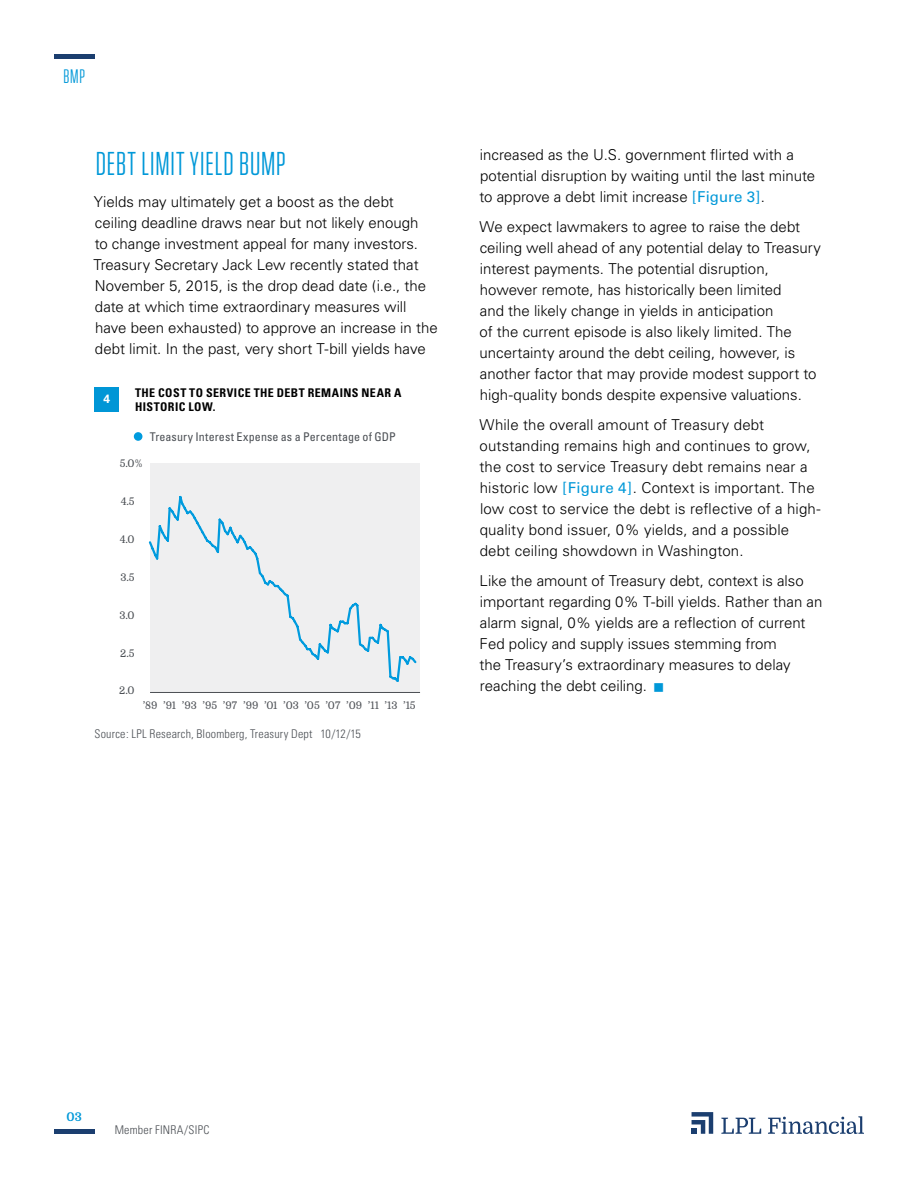
<style>
.page{position:relative;width:918px;height:1188px;background:#fff}
.page>*{position:absolute;margin:0;border:0;box-sizing:border-box;transform-origin:0 0}
.t1{font:33px "Tungsten Narrow";letter-spacing:.03em;color:#0098d8}
.t2{font:19.5px "Tungsten Narrow";color:#0098d8}
.t3{font:300 15px/21px "Univers";color:#000}
.t4{font:300 condensed 12px "Univers";letter-spacing:.015em;color:#4b4f54}
.t5{font:700 condensed 12px/13.5px "Univers";letter-spacing:.035em;color:#000}
.t6{font:condensed 12px "Univers";letter-spacing:.005em;color:#4b4f54}
.t7{font:700 12px "Domine";color:#0098d8}
.t8{font:700 12px "Univers";color:#fff}
.t9{font:10.5px "Domine";letter-spacing:-.005em;color:#4d5055}
.t10{font:10.5px "Domine";color:#4b4f54}
.s1{font-weight:400;color:#0098d8}
.s2{color:#0098d8}
</style>
<div class="page">
<hr style="left:54px;top:1130px;width:40px;height:4px;background:#1b3e6f">
<hr style="left:54px;top:54px;width:40px;height:4px;background:#1b3e6f">
<svg style="left:692px;top:1112px;width:21px;height:22px"></svg>
<svg style="left:721px;top:1118px;width:40px;height:16px"></svg>
<svg style="left:768px;top:1116px;width:96px;height:18px"></svg>
<div style="left:94px;top:387px;width:25px;height:25px;background:#0096d6"></div>
<div style="left:150px;top:463px;width:270px;height:229px;background:#efeff0"></div>
<div style="left:134px;top:432px;width:8px;height:9px;background:#009bde;border-radius:50%"></div>
<hr style="left:150px;top:692px;width:270px;height:1px;background:#4d5055">
<svg style="left:148px;top:495px;width:269px;height:187px"></svg>
<h2 class="t2" style="left:63px;top:67px;width:23px">BMP</h2>
<h1 class="t1" style="left:96px;top:147px;width:191px">DEBT LIMIT YIELD BUMP</h1>
<p class="t3" style="left:93px;top:191px;width:346px">Yields may ultimately get a boost as the debt ceiling deadline draws near but not likely enough<br>to change investment appeal for many investors.<br>Treasury Secretary Jack Lew recently stated that November 5, 2015, is the drop dead date (i.e., the date at which time extraordinary measures will have been exhausted) to approve an increase in the debt limit. In the past, very short T-bill yields have</p>
<p class="t8" style="left:103px;top:392px;width:8px">4</p>
<p class="t5" style="left:135px;top:386px;width:268px">THE COST TO SERVICE THE DEBT REMAINS NEAR A<br>HISTORIC LOW.</p>
<p class="t10" style="left:120px;top:458px;width:24px">5.0%</p>
<p class="t10" style="left:121px;top:496px;width:15px">4.5</p>
<p class="t10" style="left:120px;top:533px;width:16px">4.0</p>
<p class="t10" style="left:121px;top:571px;width:15px">3.5</p>
<p class="t10" style="left:120px;top:609px;width:16px">3.0</p>
<p class="t10" style="left:120px;top:647px;width:16px">2.5</p>
<p class="t10" style="left:119px;top:685px;width:17px">2.0</p>
<p class="t6" style="left:150px;top:429px;width:248px">Treasury Interest Expense as a Percentage of GDP</p>
<p class="t9" style="left:143px;top:699px;width:275px">’89 ’91 ’93 ’95 ’97 ’99 ’01 ’03 ’05 ’07 ’09 ’11 ’13 ’15</p>
<p class="t4" style="left:95px;top:726px;width:268px">Source: LPL Research, Bloomberg, Treasury Dept 10/12/15</p>
<p class="t3" style="left:479px;top:145px;width:337px">increased as the U.S. government flirted with a potential disruption by waiting until the last minute to approve a debt limit increase <span class="s1">[Figure 3]</span>.</p>
<p class="t3" style="left:480px;top:217px;width:343px">We expect lawmakers to agree to raise the debt ceiling well ahead of any potential delay to Treasury interest payments. The potential disruption, however remote, has historically been limited<br>and the likely change in yields in anticipation<br>of the current episode is also likely limited. The uncertainty around the debt ceiling, however, is another factor that may provide modest support to high-quality bonds despite expensive valuations.</p>
<p class="t3" style="left:479px;top:415px;width:343px">While the overall amount of Treasury debt outstanding remains high and continues to grow, the cost to service Treasury debt remains near a historic low <span class="s1">[Figure 4]</span>. Context is important. The low cost to service the debt is reflective of a high&shy;quality bond issuer, 0% yields, and a possible debt ceiling showdown in Washington.</p>
<p class="t3" style="left:479px;top:571px;width:344px">Like the amount of Treasury debt, context is also important regarding 0% T-bill yields. Rather than an alarm signal, 0% yields are a reflection of current Fed policy and supply issues stemming from<br>the Treasury’s extraordinary measures to delay reaching the debt ceiling. <span class="s2">■</span></p>
<p class="t7" style="left:67px;top:1110px;width:17px">03</p>
<p class="t4" style="left:115px;top:1123px;width:96px">Member FINRA/SIPC</p>
</div>
